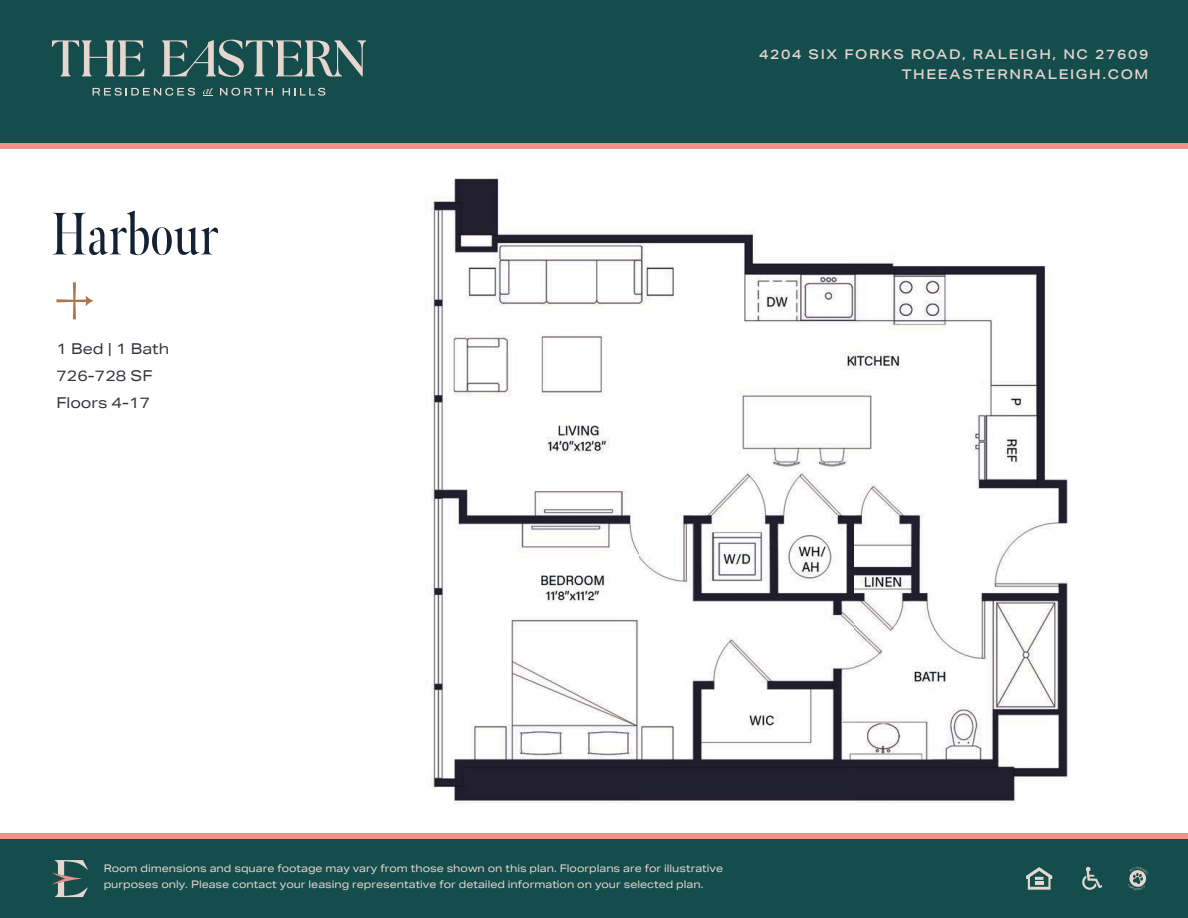
<style>
.page{position:relative;width:1188px;height:918px;background:#fff}
.page>*{position:absolute;margin:0;border:0;box-sizing:border-box;transform-origin:0 0}
.t1{font:extra-condensed 60px "Meno Banner";color:#122133}
.t2{font:15px/27px "Aktiv Grotesk Ex";color:#35333d}
.t3{font:500 13.35px/19.5px "Aktiv Grotesk Ex";letter-spacing:.125em;color:#e5d7cf;text-align:right}
.t4{font:10.5px/15.6px "Aktiv Grotesk Ex";color:#e5d7cf}
</style>
<div class="page">
<div style="left:0;top:839px;width:1188px;height:79px;background:#154c4c"></div>
<div style="left:0;top:0;width:1188px;height:143px;background:#154c4c"></div>
<svg style="left:1082px;top:867px;width:20px;height:23px"></svg>
<svg style="left:1026px;top:867px;width:26px;height:23px"></svg>
<div style="left:0;top:143px;width:1188px;height:6px;background:#f0918a"></div>
<div style="left:0;top:834px;width:1188px;height:5px;background:#f0918a"></div>
<svg style="left:93px;top:88px;width:102px;height:8px"></svg>
<svg style="left:220px;top:88px;width:53px;height:8px"></svg>
<svg style="left:283px;top:88px;width:42px;height:8px"></svg>
<svg style="left:203px;top:88px;width:10px;height:8px"></svg>
<svg style="left:52px;top:40px;width:92px;height:36px"></svg>
<svg style="left:162px;top:40px;width:204px;height:37px"></svg>
<svg style="left:52px;top:860px;width:36px;height:37px"></svg>
<img style="left:431px;top:178px;width:638px;height:627px">
<svg style="left:56px;top:282px;width:37px;height:37px"></svg>
<svg style="left:1129px;top:870px;width:18px;height:17px"></svg>
<h1 class="t1" style="left:51px;top:199px;width:168px">Harbour</h1>
<h2 class="t2" style="left:56px;top:335px;width:114px">1 Bed | 1 Bath<br>726-728 SF<br>Floors 4-17</h2>
<p class="t3" style="left:759px;top:45px;width:391px">4204 SIX FORKS ROAD, RALEIGH, NC 27609<br>THEEASTERNRALEIGH.COM</p>
<p class="t4" style="left:104px;top:861px;width:621px">Room dimensions and square footage may vary from those shown on this plan. Floorplans are for illustrative purposes only. Please contact your leasing representative for detailed information on your selected plan.</p>
</div>
